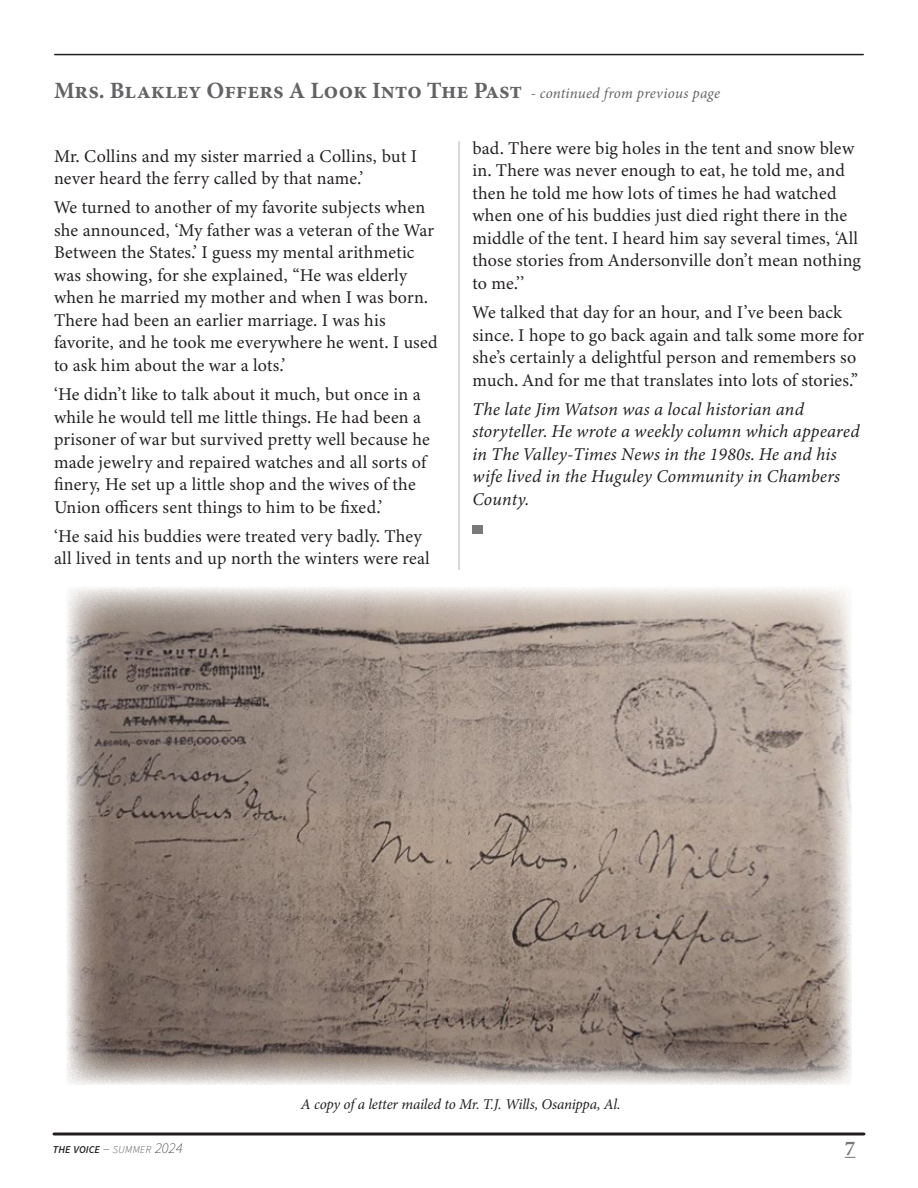
<style>
.page{position:relative;width:918px;height:1188px;background:#fff}
.page>*{position:absolute;margin:0;border:0;box-sizing:border-box;transform-origin:0 0}
.t1{font:700 23.4px "Minion Pro";color:#636366}
.t2{font:700 21px "Minion Pro";color:#76787b}
.t3{font:18px/22.5px "Minion Variable Concept";letter-spacing:.01em;color:#231f20}
.t4{font:italic 18px/22.5px "Minion Variable Concept";letter-spacing:.01em;color:#231f20}
.t5{font:italic 15px "Minion Pro";letter-spacing:-.01em;color:#231f20}
.t6{font:italic 10.5px "Source Sans Variable";color:#231f20}
.s1{font-weight:400;font-style:italic;font-size:15px}
.s2{font-size:15px}
</style>
<div class="page">
<svg style="left:54px;top:1132px;width:810px;height:4px;background:#595657"></svg>
<img style="left:66px;top:587px;width:786px;height:498px">
<div style="left:472px;top:525px;width:11px;height:9px;background:#7b7879"></div>
<hr style="left:55px;top:54px;width:808px;height:1px;background:#231f20">
<hr style="left:459px;top:142px;width:1px;height:428px;background:#b2b3b7">
<p class="t1" style="left:54px;top:74px;width:668px">Mrs. Blakley Offers A Look Into The Past <span class="s1">- continued from previous page</span></p>
<p class="t3" style="left:54px;top:144px;width:365px">Mr. Collins and my sister married a Collins, but I never heard the ferry called by that name.’</p>
<p class="t3" style="left:54px;top:196px;width:385px">We turned to another of my favorite subjects when she announced, ‘My father was a veteran of the War Between the States.’ I guess my mental arithmetic was showing, for she explained, “He was elderly when he married my mother and when I was born.<br>There had been an earlier marriage. I was his favorite, and he took me everywhere he went. I used to ask him about the war a lots.’</p>
<p class="t3" style="left:54px;top:383px;width:377px">‘He didn’t like to talk about it much, but once in a while he would tell me little things. He had been a prisoner of war but survived pretty well because he made jewelry and repaired watches and all sorts of finery, He set up a little shop and the wives of the Union officers sent things to him to be fixed.’</p>
<p class="t3" style="left:54px;top:525px;width:377px">‘He said his buddies were treated very badly. They all lived in tents and up north the winters were real</p>
<p class="t3" style="left:472px;top:137px;width:390px">bad. There were big holes in the tent and snow blew in. There was never enough to eat, he told me, and then he told me how lots of times he had watched when one of his buddies just died right there in the middle of the tent. I heard him say several times, ‘All those stories from Andersonville don’t mean nothing to me.’’</p>
<p class="t3" style="left:472px;top:301px;width:393px">We talked that day for an hour, and I’ve been back since. I hope to go back again and talk some more for she’s certainly a delightful person and remembers so much. And for me that translates into lots of stories.”</p>
<p class="t4" style="left:472px;top:398px;width:389px">The late Jim Watson was a local historian and storyteller. He wrote a weekly column which appeared in The Valley-Times News in the 1980s. He and his wife lived in the Huguley Community in Chambers County.</p>
<p class="t5" style="left:301px;top:1094px;width:321px">A copy of a letter mailed to Mr. T.J. Wills, Osanippa, Al.</p>
<p class="t6" style="left:53px;top:1143px;width:131px">THE VOICE <span class="s2">–</span> SUMMER <span class="s2">2024</span></p>
<p class="t2" style="left:845px;top:1134px;width:12px">7</p>
</div>
